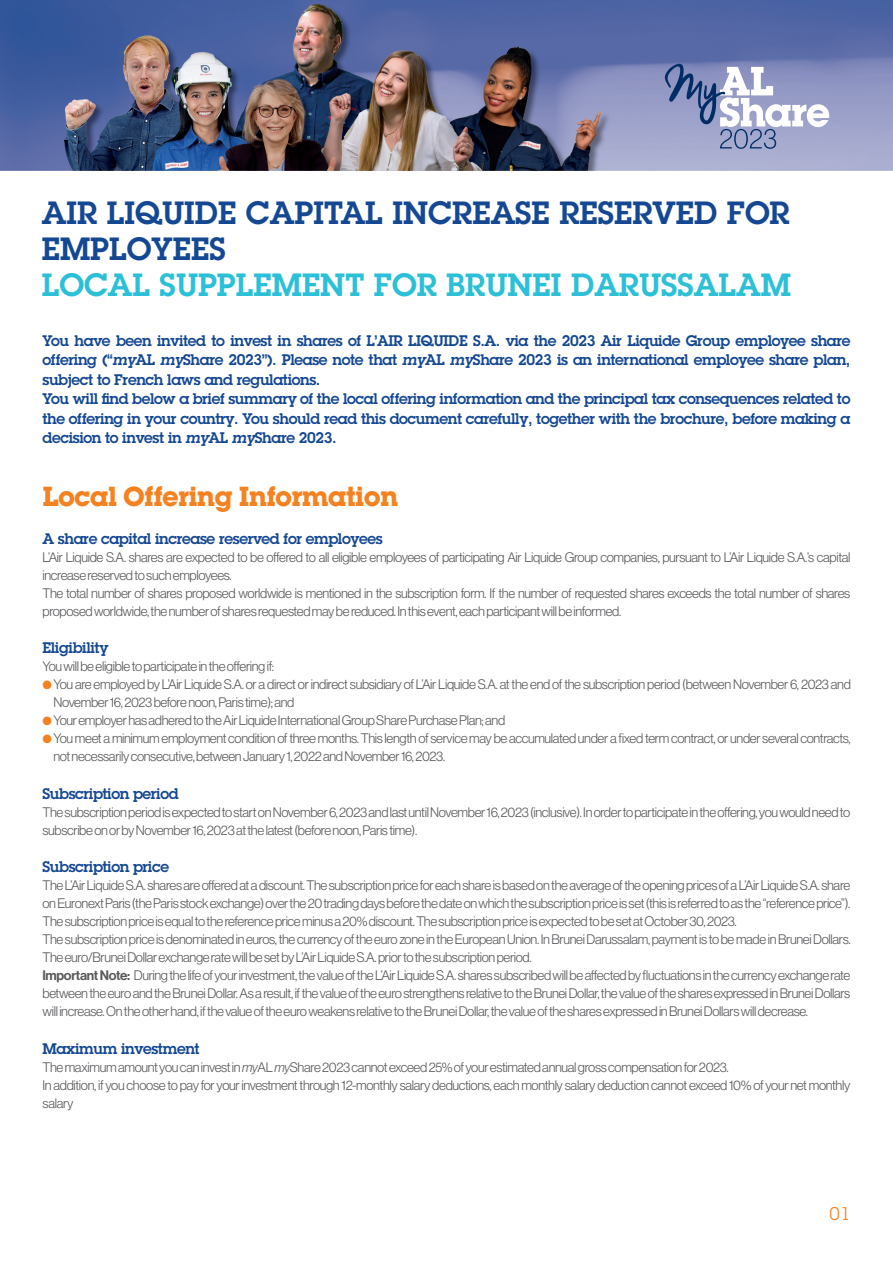
<style>
.page{position:relative;width:893px;height:1263px;background:#fff}
.page>*{position:absolute;margin:0;border:0;box-sizing:border-box;transform-origin:0 0}
.t1{font:600 31.5px/36px "Lubalin Graph Std";color:#154892}
.Sous_Titre_Orange{font:700 27px "Lubalin Graph Std";letter-spacing:-.025em;color:#f58220}
.t2{font:18px "Lubalin Graph Std";color:#f58220}
.CHAPO{font:600 15px/19.5px "Lubalin Graph Std";letter-spacing:-.025em;color:#154892;text-align:justify}
.Sous_sous_titre_bleu{font:600 15px "Lubalin Graph Std";letter-spacing:-.025em;color:#154892}
.TXT{font:13.5px/18px "N Haas Grotesk DS Std 45 Lt";letter-spacing:-.025em;color:#57585a}
.s1{color:#2bc0d7}
.s2{font-style:italic}
.s3{color:#f58220}
.s4{font-family:"N Haas Grotesk DS Std 65 Md"}
.s5{font-family:"N Haas Grotesk DS Std 46 Lt It"}
</style>
<div class="page">
<img style="left:0;top:0;width:893px;height:170px">
<svg style="left:665px;top:64px;width:164px;height:85px"></svg>
<p class="t1" style="left:42px;top:195px;width:751px">AIR LIQUIDE CAPITAL INCREASE RESERVED FOR<br>EMPLOYEES<br><span class="s1">LOCAL SUPPLEMENT FOR BRUNEI DARUSSALAM</span></p>
<p class="CHAPO" style="left:43px;top:330px;width:809px">You have been invited to invest in shares of L’AIR LIQUIDE S.A. via the 2023 Air Liquide Group employee share offering (“<span class="s2">my</span>AL <span class="s2">my</span>Share 2023”). Please note that <span class="s2">my</span>AL <span class="s2">my</span>Share 2023 is an international employee share plan, subject to French laws and regulations.</p>
<p class="CHAPO" style="left:43px;top:389px;width:809px">You will find below a brief summary of the local offering information and the principal tax consequences related to the offering in your country. You should read this document carefully, together with the brochure, before making a decision to invest in <span class="s2">my</span>AL <span class="s2">my</span>Share 2023.</p>
<p class="Sous_Titre_Orange" style="left:43px;top:479px;width:357px">Local Offering Information</p>
<p class="Sous_sous_titre_bleu" style="left:43px;top:528px;width:342px">A share capital increase reserved for employees</p>
<p class="TXT" style="left:43px;top:548px;width:809px">L’Air Liquide S.A. shares are expected to be offered to all eligible employees of participating Air Liquide Group companies, pursuant to L’Air Liquide S.A.’s capital increase reserved to such employees.</p>
<p class="TXT" style="left:43px;top:584px;width:809px">The total number of shares proposed worldwide is mentioned in the subscription form. If the number of requested shares exceeds the total number of shares proposed worldwide, the number of shares requested may be reduced. In this event, each participant will be informed.</p>
<p class="Sous_sous_titre_bleu" style="left:43px;top:638px;width:67px">Eligibility</p>
<p class="TXT" style="left:43px;top:657px;width:233px">You will be eligible to participate in the offering if:</p>
<p class="TXT" style="left:53px;top:675px;width:799px;text-indent:-11px"><span class="s3">●</span>You are employed by L’Air Liquide S.A. or a direct or indirect subsidiary of L’Air Liquide S.A. at the end of the subscription period (between November 6, 2023 and<br>November 16, 2023 before noon, Paris time); and</p>
<p class="TXT" style="left:43px;top:711px;width:464px"><span class="s3">●</span>Your employer has adhered to the Air Liquide International Group Share Purchase Plan; and</p>
<p class="TXT" style="left:53px;top:729px;width:799px;text-indent:-11px"><span class="s3">●</span>You meet a minimum employment condition of three months. This length of service may be accumulated under a fixed term contract, or under several contracts, not necessarily consecutive, between January 1, 2022 and November 16, 2023.</p>
<p class="Sous_sous_titre_bleu" style="left:43px;top:783px;width:138px">Subscription period</p>
<p class="TXT" style="left:43px;top:803px;width:809px">The subscription period is expected to start on November 6, 2023 and last until November 16, 2023 (inclusive). In order to participate in the offering, you would need to subscribe on or by November 16, 2023 at the latest (before noon, Paris time).</p>
<p class="Sous_sous_titre_bleu" style="left:43px;top:857px;width:128px">Subscription price</p>
<p class="TXT" style="left:43px;top:876px;width:809px;text-align:justify">The L’Air Liquide S.A. shares are offered at a discount. The subscription price for each share is based on the average of the opening prices of a L’Air Liquide S.A. share on Euronext Paris (the Paris stock exchange) over the 20 trading days before the date on which the subscription price is set (this is referred to as the “reference price”).<br>The subscription price is equal to the reference price minus a 20% discount. The subscription price is expected to be set at October 30, 2023.</p>
<p class="TXT" style="left:43px;top:930px;width:810px">The subscription price is denominated in euros, the currency of the euro zone in the European Union. In Brunei Darussalam, payment is to be made in Brunei Dollars.<br>The euro/Brunei Dollar exchange rate will be set by L’Air Liquide S.A. prior to the subscription period.</p>
<p class="TXT" style="left:43px;top:966px;width:809px;text-align:justify"><span class="s4">Important Note:</span> During the life of your investment, the value of the L’Air Liquide S.A. shares subscribed will be affected by fluctuations in the currency exchange rate between the euro and the Brunei Dollar. As a result, if the value of the euro strengthens relative to the Brunei Dollar, the value of the shares expressed in Brunei Dollars will increase. On the other hand, if the value of the euro weakens relative to the Brunei Dollar, the value of the shares expressed in Brunei Dollars will decrease.</p>
<p class="Sous_sous_titre_bleu" style="left:43px;top:1038px;width:159px">Maximum investment</p>
<p class="TXT" style="left:43px;top:1058px;width:688px">The maximum amount you can invest in <span class="s5">my</span>AL <span class="s5">my</span>Share 2023 cannot exceed 25% of your estimated annual gross compensation for 2023.</p>
<p class="TXT" style="left:43px;top:1076px;width:809px">In addition, if you choose to pay for your investment through 12-monthly salary deductions, each monthly salary deduction cannot exceed 10% of your net monthly salary</p>
<h3 class="t2" style="left:830px;top:1203px;width:22px">01</h3>
</div>
